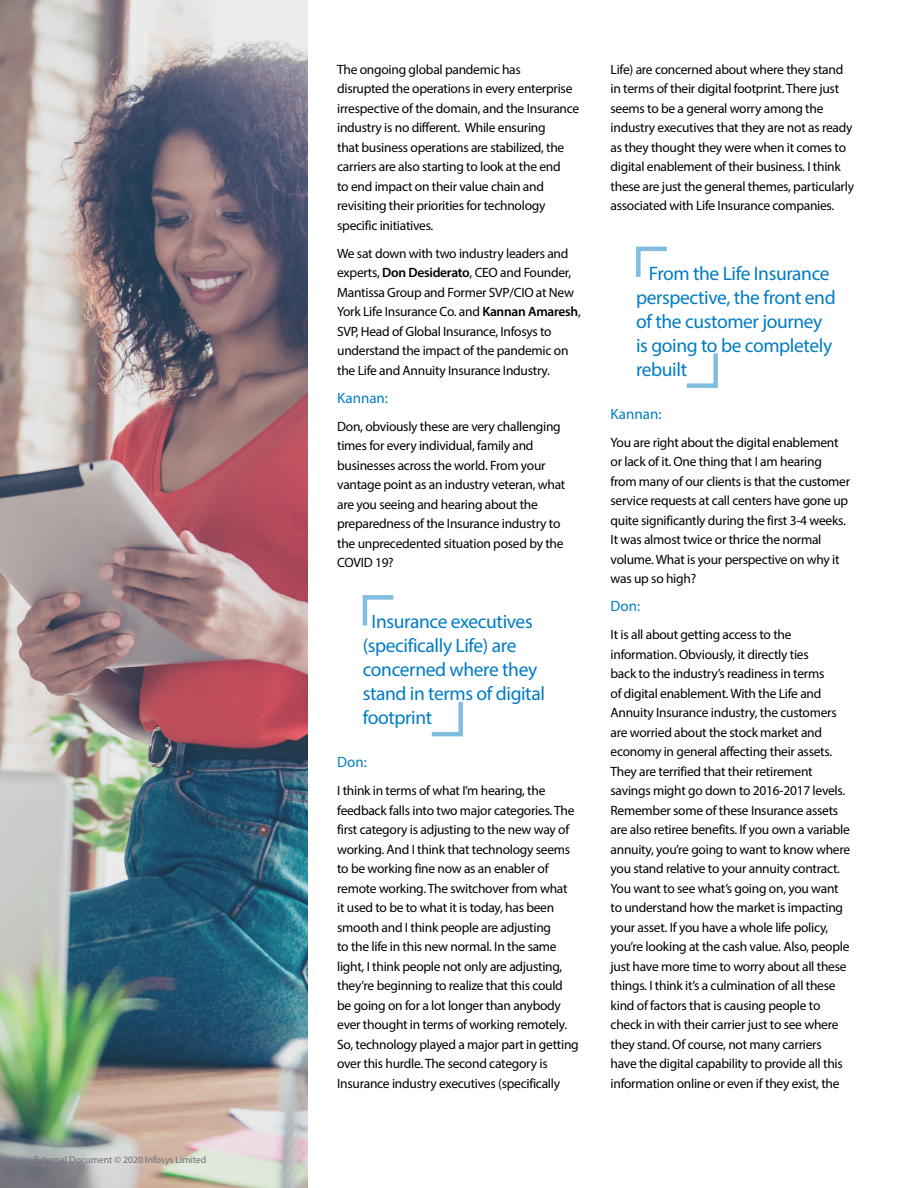
<style>
.page{position:relative;width:918px;height:1188px;background:#fff}
.page>*{position:absolute;margin:0;border:0;box-sizing:border-box;transform-origin:0 0}
.t1{font:19.5px/24px "Myriad Pro";letter-spacing:-.02em;color:#007cc3}
.t2{font:15px "Myriad Pro";color:#007cc3}
.t3{font:13.5px/19.5px "Myriad Pro";letter-spacing:-.02em;color:#000}
.t4{font:9.75px "Myriad Pro";color:#6d6e71}
.s1{font-weight:600}
</style>
<div class="page">
<svg style="left:362px;top:595px;width:32px;height:31px"></svg>
<svg style="left:431px;top:701px;width:32px;height:36px"></svg>
<svg style="left:636px;top:246px;width:31px;height:31px"></svg>
<svg style="left:686px;top:353px;width:32px;height:35px"></svg>
<img style="left:0;top:0;width:307px;height:1188px">
<p class="t4" style="left:34px;top:1154px;width:174px">External Document © 2020 Infosys Limited</p>
<p class="t3" style="left:337px;top:59px;width:244px">The ongoing global pandemic has<br>disrupted the operations in every enterprise irrespective of the domain, and the Insurance industry is no different. While ensuring<br>that business operations are stabilized, the carriers are also starting to look at the end<br>to end impact on their value chain and revisiting their priorities for technology specific initiatives.</p>
<p class="t3" style="left:337px;top:243px;width:245px">We sat down with two industry leaders and experts, <span class="s1">Don Desiderato</span>, CEO and Founder, Mantissa Group and Former SVP/CIO at New York Life Insurance Co. and <span class="s1">Kannan Amaresh</span>, SVP, Head of Global Insurance, Infosys to understand the impact of the pandemic on the Life and Annuity Insurance Industry.</p>
<p class="t2" style="left:337px;top:389px;width:52px">Kannan:</p>
<p class="t3" style="left:337px;top:416px;width:230px">Don, obviously these are very challenging times for every individual, family and businesses across the world. From your vantage point as an industry veteran, what are you seeing and hearing about the preparedness of the Insurance industry to the unprecedented situation posed by the COVID 19?</p>
<h1 class="t1" style="left:363px;top:610px;width:184px;text-indent:9px">Insurance executives (specifically Life) are concerned where they stand in terms of digital footprint</h1>
<p class="t2" style="left:337px;top:753px;width:31px">Don:</p>
<p class="t3" style="left:337px;top:781px;width:243px">I think in terms of what I’m hearing, the feedback falls into two major categories. The first category is adjusting to the new way of working. And I think that technology seems to be working fine now as an enabler of remote working. The switchover from what<br>it used to be to what it is today, has been smooth and I think people are adjusting<br>to the life in this new normal. In the same light, I think people not only are adjusting, they’re beginning to realize that this could be going on for a lot longer than anybody ever thought in terms of working remotely.<br>So, technology played a major part in getting over this hurdle. The second category is Insurance industry executives (specifically</p>
<p class="t3" style="left:611px;top:59px;width:245px">Life) are concerned about where they stand in terms of their digital footprint. There just seems to be a general worry among the industry executives that they are not as ready as they thought they were when it comes to digital enablement of their business. I think these are just the general themes, particularly associated with Life Insurance companies.</p>
<h1 class="t1" style="left:636px;top:261px;width:201px;text-indent:13px">From the Life Insurance perspective, the front end of the customer journey is going to be completely rebuilt</h1>
<p class="t2" style="left:611px;top:405px;width:52px">Kannan:</p>
<p class="t3" style="left:611px;top:432px;width:241px">You are right about the digital enablement or lack of it. One thing that I am hearing from many of our clients is that the customer service requests at call centers have gone up quite significantly during the first 3-4 weeks.<br>It was almost twice or thrice the normal volume. What is your perspective on why it was up so high?</p>
<p class="t2" style="left:611px;top:597px;width:31px">Don:</p>
<p class="t3" style="left:611px;top:625px;width:241px">It is all about getting access to the information. Obviously, it directly ties<br>back to the industry’s readiness in terms<br>of digital enablement. With the Life and Annuity Insurance industry, the customers are worried about the stock market and economy in general affecting their assets.<br>They are terrified that their retirement savings might go down to 2016-2017 levels.<br>Remember some of these Insurance assets are also retiree benefits. If you own a variable annuity, you’re going to want to know where you stand relative to your annuity contract.<br>You want to see what’s going on, you want to understand how the market is impacting your asset. If you have a whole life policy, you’re looking at the cash value. Also, people just have more time to worry about all these things. I think it’s a culmination of all these kind of factors that is causing people to check in with their carrier just to see where they stand. Of course, not many carriers have the digital capability to provide all this information online or even if they exist, the</p>
</div>
